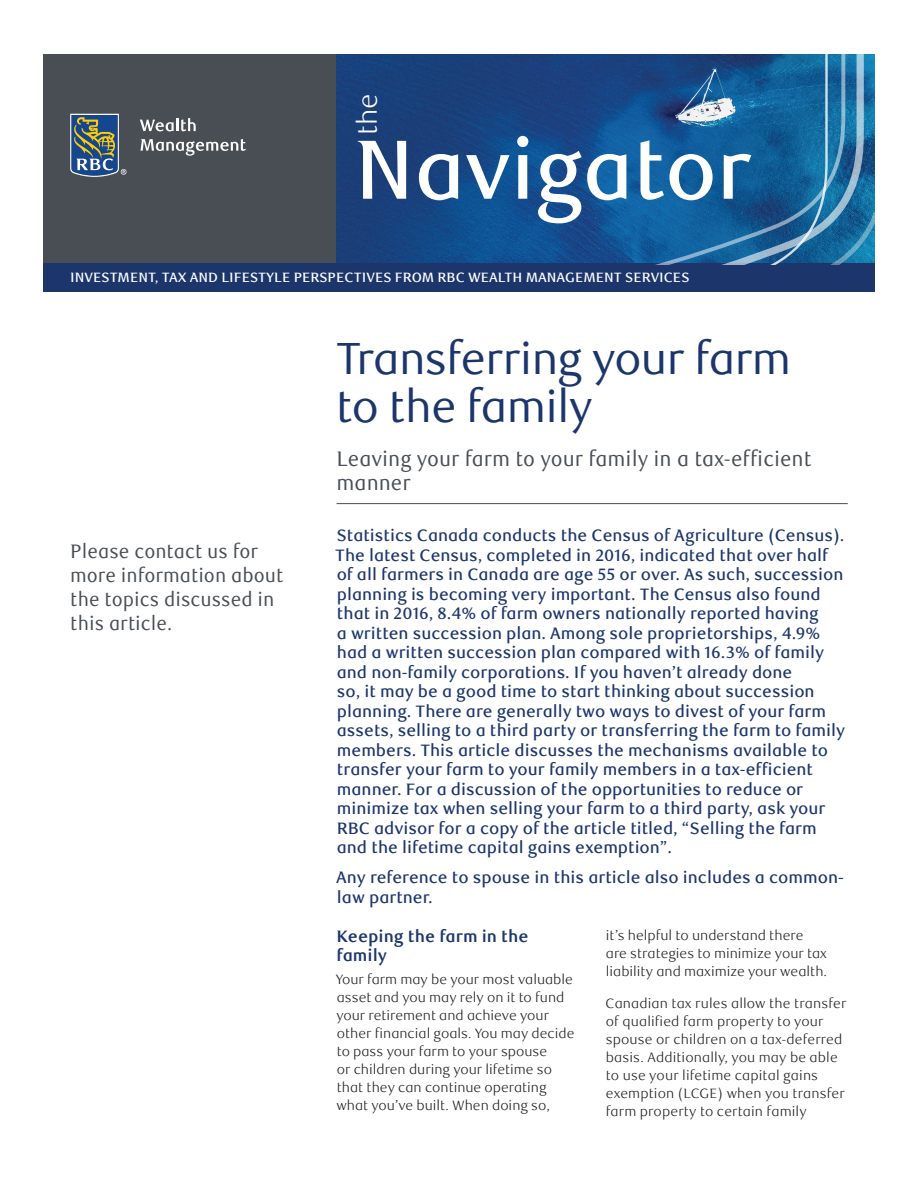
<style>
.page{position:relative;width:918px;height:1188px;background:#fff}
.page>*{position:absolute;margin:0;border:0;box-sizing:border-box;transform-origin:0 0}
.t1{font:500 84px "RBC Text";letter-spacing:-.01em;color:#fff}
._1-Main_Title{font:45px/48px "RBC Display";color:#1c366c}
.t2{font:300 27px "RBC Text";color:#fff}
._2-Subtitle{font:21px/24px "RBC Text Cond";color:#484e54}
.t3{font:19.5px/24px "RBC Text Cond";color:#484e54}
._3-Intro_Text{font:500 16.5px/19.5px "RBC Text";color:#1c366c}
._4-Text_Headline{font:700 16.5px/19.5px "RBC Text";color:#1c366c}
._5-Body_Copy{font:300 13.5px/18px "RBC Text";color:#231f20}
.t4{font:500 13.5px "RBC Text";color:#fff}
</style>
<div class="page">
<div style="left:43px;top:54px;width:294px;height:211px;background:#484e54"></div>
<svg style="left:70px;top:114px;width:56px;height:63px;background:#5a707e"></svg>
<svg style="left:140px;top:118px;width:56px;height:13px"></svg>
<svg style="left:141px;top:139px;width:105px;height:17px"></svg>
<img style="left:337px;top:54px;width:107px;height:210px">
<div style="left:43px;top:264px;width:832px;height:28px;background:#1c366c"></div>
<svg style="left:864px;top:54px;width:11px;height:210px;background:#1772a4"></svg>
<svg style="left:444px;top:54px;width:420px;height:211px;background:#1b5a94"></svg>
<hr style="left:337px;top:503px;width:511px;height:1px;background:#484e54">
<h3 class="t2" style="left:352px;top:135px;width:43px;rotate:-90deg">the</h3>
<h1 class="t1" style="left:354px;top:120px;width:399px">Navigator</h1>
<p class="t4" style="left:70px;top:270px;width:621px">INVESTMENT, TAX AND LIFESTYLE PERSPECTIVES FROM RBC WEALTH MANAGEMENT SERVICES</p>
<p class="t3" style="left:70px;top:540px;width:215px">Please contact us for more information about the topics discussed in this article.</p>
<h1 class="_1-Main_Title" style="left:337px;top:335px;width:456px">Transferring your farm to the family</h1>
<p class="_2-Subtitle" style="left:337px;top:447px;width:476px">Leaving your farm to your family in a tax-efficient manner</p>
<p class="_3-Intro_Text" style="left:335px;top:526px;width:511px">Statistics Canada conducts the Census of Agriculture (Census).<br>The latest Census, completed in 2016, indicated that over half of all farmers in Canada are age 55 or over. As such, succession planning is becoming very important. The Census also found that in 2016, 8.4% of farm owners nationally reported having<br>a written succession plan. Among sole proprietorships, 4.9% had a written succession plan compared with 16.3% of family and non-family corporations. If you haven’t already done<br>so, it may be a good time to start thinking about succession planning. There are generally two ways to divest of your farm assets, selling to a third party or transferring the farm to family members. This article discusses the mechanisms available to transfer your farm to your family members in a tax-efficient manner. For a discussion of the opportunities to reduce or minimize tax when selling your farm to a third party, ask your RBC advisor for a copy of the article titled, “Selling the farm and the lifetime capital gains exemption”.</p>
<p class="_3-Intro_Text" style="left:336px;top:868px;width:509px">Any reference to spouse in this article also includes a common&shy;law partner.</p>
<h2 class="_4-Text_Headline" style="left:336px;top:927px;width:194px">Keeping the farm in the family</h2>
<p class="_5-Body_Copy" style="left:336px;top:970px;width:240px">Your farm may be your most valuable asset and you may rely on it to fund your retirement and achieve your other financial goals. You may decide to pass your farm to your spouse<br>or children during your lifetime so that they can continue operating what you’ve built. When doing so,</p>
<p class="_5-Body_Copy" style="left:606px;top:926px;width:223px">it’s helpful to understand there are strategies to minimize your tax liability and maximize your wealth.</p>
<p class="_5-Body_Copy" style="left:606px;top:994px;width:242px">Canadian tax rules allow the transfer of qualified farm property to your spouse or children on a tax-deferred basis. Additionally, you may be able to use your lifetime capital gains exemption (LCGE) when you transfer farm property to certain family</p>
</div>
